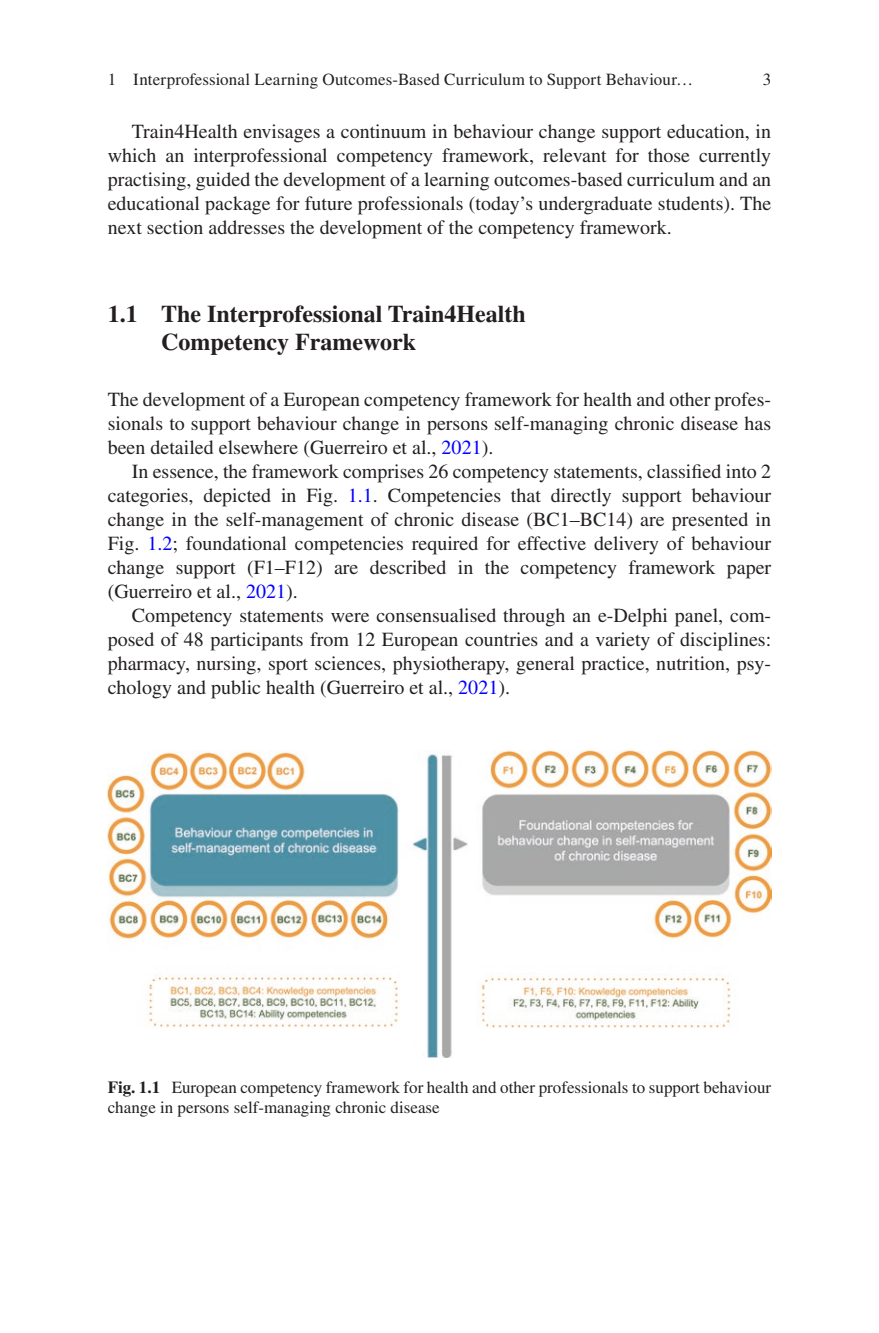
<style>
.page{position:relative;width:879px;height:1333px;background:#fff}
.page>*{position:absolute;margin:0;border:0;box-sizing:border-box;transform-origin:0 0}
._1_hd{font:700 24px/28px "Times LT Std";color:#231f20}
.Text{font:20px/24px "Times LT Std";color:#231f20;text-align:justify}
.Text_flush{font:20px/24px "Times LT Std";color:#231f20;text-align:justify}
.t1{font:17px/20px "Times LT Std";color:#231f20}
.s1{color:#00f}
.s2{font-weight:700}
</style>
<div class="page">
<img style="left:108px;top:750px;width:663px;height:307px">
<p class="t1" style="left:108px;top:69px;width:587px">1 Interprofessional Learning Outcomes-Based Curriculum to Support Behaviour…</p>
<p class="t1" style="left:763px;top:69px;width:10px">3</p>
<p class="Text" style="left:108px;top:119px;width:665px;text-indent:24px">Train4Health envisages a continuum in behaviour change support education, in which an interprofessional competency framework, relevant for those currently practising, guided the development of a learning outcomes-based curriculum and an educational package for future professionals (today’s undergraduate students). The next section addresses the development of the competency framework.</p>
<h2 class="_1_hd" style="left:161px;top:299px;width:366px;text-indent:-53px">1.1 The Interprofessional Train4Health<br>Competency Framework</h2>
<p class="Text_flush" style="left:108px;top:387px;width:665px">The development of a European competency framework for health and other profes&shy;sionals to support behaviour change in persons self-managing chronic disease has been detailed elsewhere (Guerreiro et al., <span class="s1">2021</span>).</p>
<p class="Text" style="left:108px;top:459px;width:665px;text-indent:24px">In essence, the framework comprises 26 competency statements, classified into 2 categories, depicted in Fig. <span class="s1">1.1</span>. Competencies that directly support behaviour change in the self-management of chronic disease (BC1–BC14) are presented in Fig. <span class="s1">1.2</span>; foundational competencies required for effective delivery of behaviour change support (F1–F12) are described in the competency framework paper (Guerreiro et al., <span class="s1">2021</span>).</p>
<p class="Text" style="left:108px;top:603px;width:665px;text-indent:24px">Competency statements were consensualised through an e-Delphi panel, com&shy;posed of 48 participants from 12 European countries and a variety of disciplines: pharmacy, nursing, sport sciences, physiotherapy, general practice, nutrition, psy&shy;chology and public health (Guerreiro et al., <span class="s1">2021</span>).</p>
<p class="t1" style="left:108px;top:1077px;width:665px"><span class="s2">Fig. 1.1</span> European competency framework for health and other professionals to support behaviour change in persons self-managing chronic disease</p>
</div>
